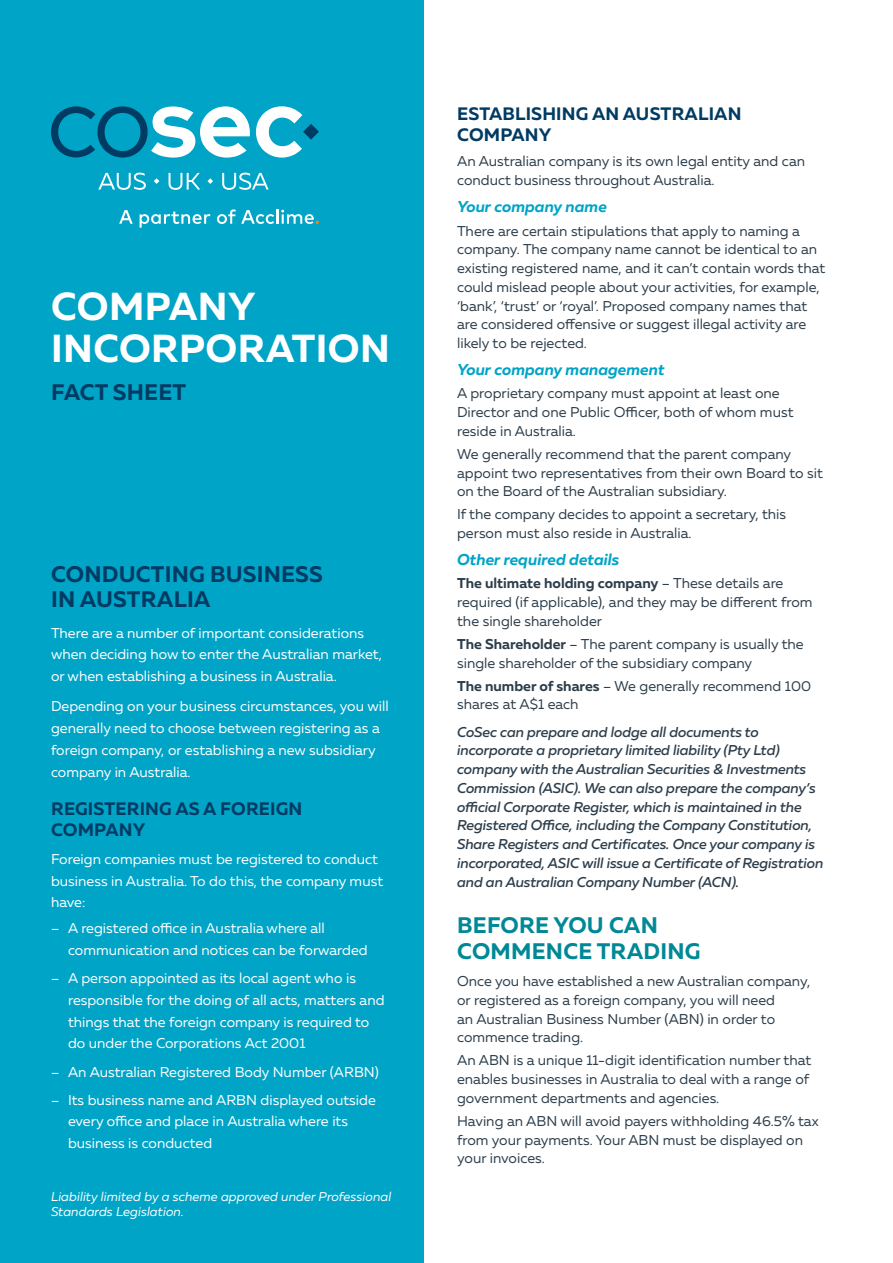
<style>
.page{position:relative;width:893px;height:1263px;background:#fff}
.page>*{position:absolute;margin:0;border:0;box-sizing:border-box;transform-origin:0 0}
.t1{font:700 39px/42px "Muller";letter-spacing:.01em;color:#fff}
.t2{font:700 22.5px/25.5px "Muller";letter-spacing:.01em;color:#003b64}
.t3{font:700 22.5px/25.5px "Muller";letter-spacing:.01em;color:#008896}
.t4{font:700 18px/21px "Muller";letter-spacing:.01em;color:#003b64}
.t5{font:italic 700 15.75px "Muller";color:#00a4c7}
.t6{font:14.25px/18.8px "Muller";color:#2d3e4b}
.t7{font:14.25px/21.8px "Muller";color:#fff}
.t8{font:italic 500 14.25px/18.8px "Muller";letter-spacing:-.01em;color:#2d3e4b}
.t9{font:italic 12.75px/15.8px "Muller";color:#fff}
.s1{font-weight:700}
</style>
<div class="page">
<div style="left:0;top:0;width:423px;height:1263px;background:#00a4c7"></div>
<svg style="left:98px;top:173px;width:48px;height:17px"></svg>
<svg style="left:169px;top:173px;width:31px;height:17px"></svg>
<svg style="left:222px;top:173px;width:47px;height:17px"></svg>
<svg style="left:154px;top:178px;width:5px;height:6px"></svg>
<svg style="left:207px;top:178px;width:6px;height:6px"></svg>
<svg style="left:51px;top:106px;width:199px;height:52px"></svg>
<svg style="left:256px;top:106px;width:63px;height:52px"></svg>
<svg style="left:119px;top:210px;width:14px;height:14px"></svg>
<svg style="left:140px;top:212px;width:70px;height:16px"></svg>
<svg style="left:217px;top:209px;width:102px;height:15px"></svg>
<h1 class="t1" style="left:51px;top:285px;width:340px">COMPANY<br>INCORPORATION</h1>
<h2 class="t2" style="left:51px;top:379px;width:136px">FACT SHEET</h2>
<h2 class="t2" style="left:51px;top:561px;width:273px">CONDUCTING BUSINESS<br>IN AUSTRALIA</h2>
<p class="t7" style="left:51px;top:621px;width:332px">There are a number of important considerations when deciding how to enter the Australian market, or when establishing a business in Australia.</p>
<p class="t7" style="left:51px;top:695px;width:339px">Depending on your business circumstances, you will generally need to choose between registering as a foreign company, or establishing a new subsidiary company in Australia.</p>
<p class="t4" style="left:51px;top:798px;width:253px">REGISTERING AS A FOREIGN<br>COMPANY</p>
<p class="t7" style="left:51px;top:848px;width:334px">Foreign companies must be registered to conduct business in Australia. To do this, the company must have:</p>
<p class="t7" style="left:68px;top:917px;width:301px;text-indent:-17px">– A registered office in Australia where all communication and notices can be forwarded</p>
<p class="t7" style="left:68px;top:967px;width:318px;text-indent:-17px">– A person appointed as its local agent who is responsible for the doing of all acts, matters and things that the foreign company is required to do under the Corporations Act 2001</p>
<p class="t7" style="left:51px;top:1060px;width:329px">– An Australian Registered Body Number (ARBN)</p>
<p class="t7" style="left:68px;top:1088px;width:309px;text-indent:-17px">– Its business name and ARBN displayed outside every office and place in Australia where its business is conducted</p>
<p class="t9" style="left:51px;top:1188px;width:342px">Liability limited by a scheme approved under Professional<br>Standards Legislation.</p>
<p class="t4" style="left:457px;top:103px;width:286px">ESTABLISHING AN AUSTRALIAN<br>COMPANY</p>
<p class="t6" style="left:457px;top:152px;width:349px">An Australian company is its own legal entity and can conduct business throughout Australia.</p>
<p class="t5" style="left:457px;top:197px;width:151px">Your company name</p>
<p class="t6" style="left:457px;top:221px;width:370px">There are certain stipulations that apply to naming a company. The company name cannot be identical to an existing registered name, and it can’t contain words that could mislead people about your activities, for example, ‘bank’, ‘trust’ or ‘royal’. Proposed company names that are considered offensive or suggest illegal activity are likely to be rejected.</p>
<p class="t5" style="left:457px;top:360px;width:209px">Your company management</p>
<p class="t6" style="left:457px;top:384px;width:338px">A proprietary company must appoint at least one<br>Director and one Public Officer, both of whom must reside in Australia.</p>
<p class="t6" style="left:457px;top:444px;width:367px">We generally recommend that the parent company appoint two representatives from their own Board to sit on the Board of the Australian subsidiary.</p>
<p class="t6" style="left:457px;top:505px;width:331px">If the company decides to appoint a secretary, this person must also reside in Australia.</p>
<p class="t5" style="left:457px;top:550px;width:164px">Other required details</p>
<p class="t6" style="left:457px;top:574px;width:357px"><span class="s1">The ultimate holding company</span> – These details are required (if applicable), and they may be different from the single shareholder</p>
<p class="t6" style="left:457px;top:634px;width:348px"><span class="s1">The Shareholder</span> – The parent company is usually the single shareholder of the subsidiary company</p>
<p class="t6" style="left:457px;top:676px;width:355px"><span class="s1">The number of shares</span> – We generally recommend 100 shares at A$1 each</p>
<p class="t8" style="left:457px;top:722px;width:368px">CoSec can prepare and lodge all documents to incorporate a proprietary limited liability (Pty Ltd) company with the Australian Securities &amp; Investments Commission (ASIC). We can also prepare the company’s official Corporate Register, which is maintained in the Registered Office, including the Company Constitution, Share Registers and Certificates. Once your company is incorporated, ASIC will issue a Certificate of Registration and an Australian Company Number (ACN).</p>
<h2 class="t3" style="left:457px;top:913px;width:245px">BEFORE YOU CAN<br>COMMENCE TRADING</h2>
<p class="t6" style="left:457px;top:971px;width:355px">Once you have established a new Australian company, or registered as a foreign company, you will need<br>an Australian Business Number (ABN) in order to commence trading.</p>
<p class="t6" style="left:457px;top:1051px;width:356px">An ABN is a unique 11-digit identification number that enables businesses in Australia to deal with a range of government departments and agencies.</p>
<p class="t6" style="left:457px;top:1111px;width:363px">Having an ABN will avoid payers withholding 46.5% tax from your payments. Your ABN must be displayed on your invoices.</p>
</div>
